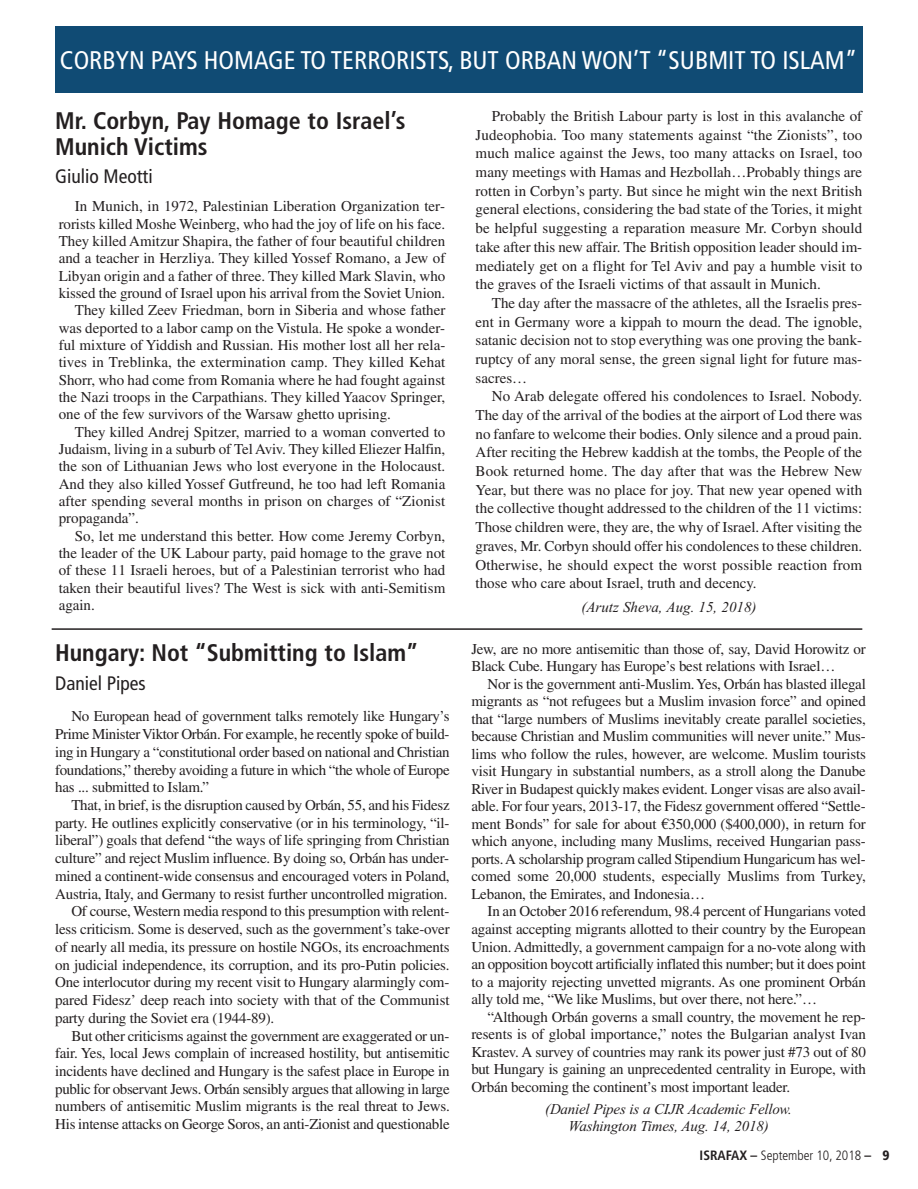
<style>
.page{position:relative;width:918px;height:1189px;background:#fff}
.page>*{position:absolute;margin:0;border:0;box-sizing:border-box;transform-origin:0 0}
.t1{font:condensed 25.5px "Frutiger LT Std";color:#fff}
.t2{font:700 condensed 24px/26px "Frutiger LT Std";color:#231f20}
.t3{font:condensed 19.5px "Frutiger LT Std";color:#231f20}
.t4{font:15px/18.8px "Times LT Std";letter-spacing:-.01em;color:#231f20;text-align:justify}
.t5{font:italic 15px/16.8px "Times New Roman";letter-spacing:-.015em;color:#231f20;text-align:center}
.t6{font:15px "Times LT Std";letter-spacing:.01em;color:#231f20}
.t7{font:300 condensed 13.5px "Frutiger LT Std";color:#231f20}
.s1{font-weight:700}
.s2{font-weight:900}
</style>
<div class="page">
<div style="left:55px;top:26px;width:807px;height:67px;background:#104b74"></div>
<hr style="left:52px;top:628px;width:810px;height:2px;background:#231f20">
<h1 class="t1" style="left:60px;top:50px;width:798px">CORBYN PAYS HOMAGE TO TERRORISTS, BUT ORBAN WON’T “SUBMIT TO ISLAM”</h1>
<p class="t4" style="left:475px;top:108px;width:388px;text-indent:16px">Probably the British Labour party is lost in this avalanche of Judeophobia. Too many statements against “the Zionists”, too much malice against the Jews, too many attacks on Israel, too many meetings with Hamas and Hezbollah…Probably things are rotten in Corbyn’s party. But since he might win the next British general elections, considering the bad state of the Tories, it might be helpful suggesting a reparation measure Mr. Corbyn should take after this new affair. The British opposition leader should im&shy;mediately get on a flight for Tel Aviv and pay a humble visit to the graves of the Israeli victims of that assault in Munich.</p>
<p class="t4" style="left:475px;top:295px;width:388px;text-indent:16px">The day after the massacre of the athletes, all the Israelis pres&shy;ent in Germany wore a kippah to mourn the dead. The ignoble, satanic decision not to stop everything was one proving the bank&shy;ruptcy of any moral sense, the green signal light for future mas&shy;sacres…</p>
<p class="t4" style="left:475px;top:388px;width:388px;text-indent:16px">No Arab delegate offered his condolences to Israel. Nobody.<br>The day of the arrival of the bodies at the airport of Lod there was no fanfare to welcome their bodies. Only silence and a proud pain.<br>After reciting the Hebrew kaddish at the tombs, the People of the Book returned home. The day after that was the Hebrew New Year, but there was no place for joy. That new year opened with the collective thought addressed to the children of the 11 victims:<br>Those children were, they are, the why of Israel. After visiting the graves, Mr. Corbyn should offer his condolences to these children.<br>Otherwise, he should expect the worst possible reaction from those who care about Israel, truth and decency.</p>
<p class="t5" style="left:581px;top:598px;width:176px">(Arutz Sheva, Aug. 15, 2018)</p>
<h2 class="t2" style="left:55px;top:109px;width:352px">Mr. Corbyn, Pay Homage to Israel’s<br>Munich Victims</h2>
<h3 class="t3" style="left:55px;top:168px;width:99px">Giulio Meotti</h3>
<p class="t4" style="left:75px;top:198px;width:371px">In Munich, in 1972, Palestinian Liberation Organization ter-</p>
<p class="t4" style="left:59px;top:216px;width:388px">rorists killed Moshe Weinberg, who had the joy of life on his face.</p>
<p class="t4" style="left:59px;top:233px;width:388px">They killed Amitzur Shapira, the father of four beautiful children</p>
<p class="t4" style="left:59px;top:250px;width:388px">and a teacher in Herzliya. They killed Yossef Romano, a Jew of</p>
<p class="t4" style="left:59px;top:268px;width:388px">Libyan origin and a father of three. They killed Mark Slavin, who</p>
<p class="t4" style="left:59px;top:285px;width:388px">kissed the ground of Israel upon his arrival from the Soviet Union.</p>
<p class="t4" style="left:75px;top:302px;width:372px">They killed Zeev Friedman, born in Siberia and whose father</p>
<p class="t4" style="left:59px;top:320px;width:388px">was deported to a labor camp on the Vistula. He spoke a wonder-</p>
<p class="t4" style="left:59px;top:337px;width:388px">ful mixture of Yiddish and Russian. His mother lost all her rela-</p>
<p class="t6" style="left:59px;top:357px;width:388px">tives in Treblinka, the extermination camp. They killed Kehat</p>
<p class="t4" style="left:59px;top:372px;width:388px">Shorr, who had come from Romania where he had fought against</p>
<p class="t4" style="left:59px;top:389px;width:388px">the Nazi troops in the Carpathians. They killed Yaacov Springer,</p>
<p class="t4" style="left:59px;top:406px;width:334px">one of the few survivors of the Warsaw ghetto uprising.</p>
<p class="t4" style="left:75px;top:424px;width:372px">They killed Andrej Spitzer, married to a woman converted to</p>
<p class="t4" style="left:59px;top:441px;width:388px">Judaism, living in a suburb of Tel Aviv. They killed Eliezer Halfin,</p>
<p class="t4" style="left:59px;top:458px;width:388px">the son of Lithuanian Jews who lost everyone in the Holocaust.</p>
<p class="t4" style="left:59px;top:476px;width:388px">And they also killed Yossef Gutfreund, he too had left Romania</p>
<p class="t4" style="left:59px;top:493px;width:388px">after spending several months in prison on charges of “Zionist</p>
<p class="t4" style="left:59px;top:510px;width:82px">propaganda”.</p>
<p class="t4" style="left:75px;top:528px;width:372px">So, let me understand this better. How come Jeremy Corbyn,</p>
<p class="t4" style="left:59px;top:545px;width:388px">the leader of the UK Labour party, paid homage to the grave not</p>
<p class="t4" style="left:59px;top:562px;width:388px">of these 11 Israeli heroes, but of a Palestinian terrorist who had</p>
<p class="t4" style="left:59px;top:580px;width:388px">taken their beautiful lives? The West is sick with anti-Semitism</p>
<p class="t4" style="left:59px;top:597px;width:38px">again.</p>
<h2 class="t2" style="left:55px;top:642px;width:365px">Hungary: Not “Submitting to Islam”</h2>
<h3 class="t3" style="left:55px;top:675px;width:92px">Daniel Pipes</h3>
<p class="t4" style="left:55px;top:709px;width:396px;line-height:17.7px;text-indent:16px">No European head of government talks remotely like Hungary’s Prime MinisterViktor Orbán. For example, he recently spoke of build&shy;ing in Hungary a “constitutional order based on national and Christian foundations,” thereby avoiding a future in which “the whole of Europe has ... submitted to Islam.”</p>
<p class="t4" style="left:71px;top:797px;width:379px">That, in brief, is the disruption caused by Orbán, 55, and his Fidesz</p>
<p class="t4" style="left:55px;top:814px;width:395px">party. He outlines explicitly conservative (or in his terminology, “il-</p>
<p class="t4" style="left:55px;top:832px;width:396px">liberal”) goals that defend “the ways of life springing from Christian</p>
<p class="t4" style="left:55px;top:850px;width:395px">culture” and reject Muslim influence. By doing so, Orbán has under-</p>
<p class="t4" style="left:55px;top:868px;width:396px">mined a continent-wide consensus and encouraged voters in Poland,</p>
<p class="t4" style="left:55px;top:885px;width:394px">Austria, Italy, and Germany to resist further uncontrolled migration.</p>
<p class="t4" style="left:71px;top:903px;width:379px">Of course, Western media respond to this presumption with relent-</p>
<p class="t4" style="left:55px;top:921px;width:396px">less criticism. Some is deserved, such as the government’s take-over</p>
<p class="t4" style="left:55px;top:939px;width:396px">of nearly all media, its pressure on hostile NGOs, its encroachments</p>
<p class="t4" style="left:55px;top:956px;width:396px">on judicial independence, its corruption, and its pro-Putin policies.</p>
<p class="t4" style="left:55px;top:974px;width:395px">One interlocutor during my recent visit to Hungary alarmingly com-</p>
<p class="t4" style="left:55px;top:992px;width:396px">pared Fidesz’ deep reach into society with that of the Communist</p>
<p class="t4" style="left:55px;top:1009px;width:220px">party during the Soviet era (1944-89).</p>
<p class="t4" style="left:71px;top:1027px;width:379px">But other criticisms against the government are exaggerated or un-</p>
<p class="t4" style="left:55px;top:1045px;width:396px">fair. Yes, local Jews complain of increased hostility, but antisemitic</p>
<p class="t4" style="left:55px;top:1063px;width:396px">incidents have declined and Hungary is the safest place in Europe in</p>
<p class="t4" style="left:55px;top:1080px;width:396px">public for observant Jews. Orbán sensibly argues that allowing in large</p>
<p class="t4" style="left:55px;top:1098px;width:396px">numbers of antisemitic Muslim migrants is the real threat to Jews.</p>
<p class="t4" style="left:55px;top:1116px;width:396px">His intense attacks on George Soros, an anti-Zionist and questionable</p>
<p class="t4" style="left:471px;top:641px;width:396px;line-height:17.5px">Jew, are no more antisemitic than those of, say, David Horowitz or<br>Black Cube. Hungary has Europe’s best relations with Israel…</p>
<p class="t4" style="left:471px;top:676px;width:396px;line-height:17.5px;text-indent:16px">Nor is the government anti-Muslim.Yes, Orbán has blasted illegal migrants as “not refugees but a Muslim invasion force” and opined that “large numbers of Muslims inevitably create parallel societies, because Christian and Muslim communities will never unite.” Mus&shy;lims who follow the rules, however, are welcome. Muslim tourists visit Hungary in substantial numbers, as a stroll along the Danube River in Budapest quickly makes evident. Longer visas are also avail&shy;able. For four years, 2013-17, the Fidesz government offered “Settle&shy;ment Bonds” for sale for about €350,000 ($400,000), in return for which anyone, including many Muslims, received Hungarian pass&shy;ports.A scholarship program called Stipendium Hungaricum has wel&shy;comed some 20,000 students, especially Muslims from Turkey, Lebanon, the Emirates, and Indonesia…</p>
<p class="t4" style="left:471px;top:904px;width:396px;line-height:17.5px;text-indent:16px">In an October 2016 referendum, 98.4 percent of Hungarians voted against accepting migrants allotted to their country by the European Union. Admittedly, a government campaign for a no-vote along with an opposition boycott artificially inflated this number; but it does point to a majority rejecting unvetted migrants. As one prominent Orbán ally told me, “We like Muslims, but over there, not here.”…</p>
<p class="t4" style="left:471px;top:1009px;width:396px;line-height:17.5px;text-indent:16px">“Although Orbán governs a small country, the movement he rep&shy;resents is of global importance,” notes the Bulgarian analyst Ivan Krastev. A survey of countries may rank its power just #73 out of 80 but Hungary is gaining an unprecedented centrality in Europe, with Orbán becoming the continent’s most important leader.</p>
<p class="t5" style="left:545px;top:1100px;width:248px">(Daniel Pipes is a CIJR Academic Fellow.<br>Washington Times, Aug. 14, 2018)</p>
<p class="t7" style="left:699px;top:1149px;width:191px"><span class="s1">ISRAFAX –</span> September 10, 2018 <span class="s1">–</span> <span class="s2">9</span></p>
</div>
